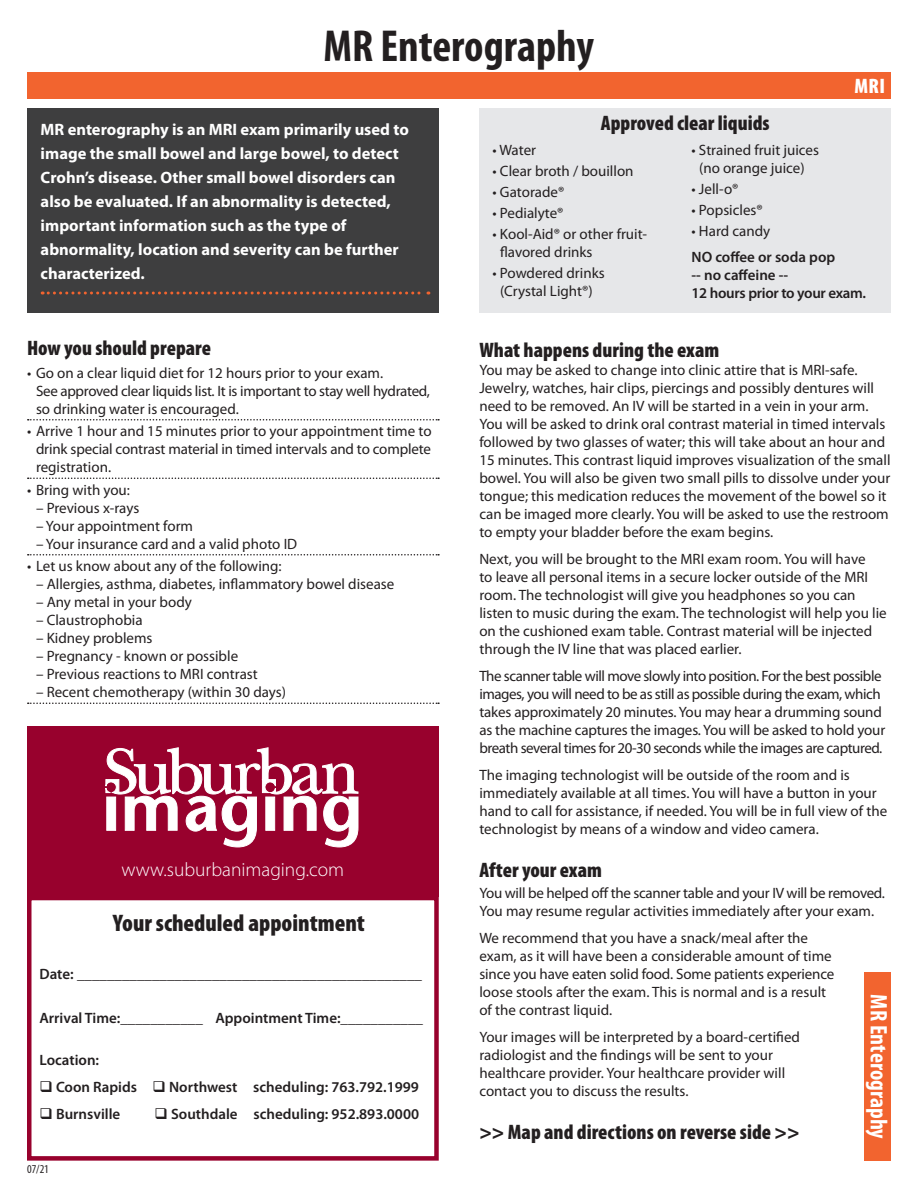
<style>
.page{position:relative;width:918px;height:1188px;background:#fff}
.page>*{position:absolute;margin:0;border:0;box-sizing:border-box;transform-origin:0 0}
.t1{font:700 condensed 45px "Myriad Pro";color:#231f20}
.t2{font:900 condensed 24px "Myriad Pro";color:#231f20}
.t3{font:700 condensed 24px "Myriad Pro";color:#fff}
.t4{font:900 condensed 21px "Myriad Pro";color:#231f20}
.t5{font:900 condensed 21px "Myriad Pro";color:#fff}
.t6{font:300 19.5px "Myriad Pro";color:#fff}
.t7{font:700 16.5px/24px "Myriad Pro";color:#fff}
.t8{font:15px/18px "Myriad Pro";color:#231f20}
.t9{font:15px/18px "Myriad Pro";letter-spacing:-.03em;color:#231f20}
.t10{font:600 15px/18px "Myriad Pro";color:#231f20}
.t11{font:condensed 12px "Myriad Pro";color:#231f20}
</style>
<div class="page">
<svg style="left:28px;top:419px;width:411px;height:2px"></svg>
<svg style="left:28px;top:478px;width:411px;height:1px"></svg>
<svg style="left:28px;top:554px;width:411px;height:2px"></svg>
<svg style="left:28px;top:703px;width:411px;height:1px"></svg>
<div style="left:479px;top:108px;width:412px;height:204px;background:#e6e7e9"></div>
<div style="left:27px;top:108px;width:412px;height:204px;background:#3e3e3f"></div>
<div style="left:27px;top:72px;width:864px;height:27px;background:#f2642f"></div>
<svg style="left:42px;top:292px;width:387px;height:3px"></svg>
<div style="left:27px;top:896px;width:412px;height:265px;border:4px solid #98012d"></div>
<div style="left:27px;top:727px;width:412px;height:170px;background:#98012d"></div>
<svg style="left:106px;top:747px;width:252px;height:100px"></svg>
<div style="left:864px;top:972px;width:27px;height:189px;background:#f2642f"></div>
<h1 class="t1" style="left:323px;top:18px;width:272px">MR Enterography</h1>
<h3 class="t5" style="left:854px;top:73px;width:32px">MRI</h3>
<p class="t7" style="left:41px;top:117px;width:370px">MR enterography is an MRI exam primarily used to image the small bowel and large bowel, to detect Crohn’s disease. Other small bowel disorders can also be evaluated. If an abnormality is detected, important information such as the type of abnormality, location and severity can be further characterized.</p>
<h3 class="t4" style="left:27px;top:335px;width:186px">How you should prepare</h3>
<p class="t8" style="left:36px;top:363px;width:396px;text-indent:-9px">• Go on a clear liquid diet for 12 hours prior to your exam.<br>See approved clear liquids list. It is important to stay well hydrated, so drinking water is encouraged.</p>
<p class="t8" style="left:36px;top:422px;width:397px;text-align:justify;text-indent:-9px">• Arrive 1 hour and 15 minutes prior to your appointment time to drink special contrast material in timed intervals and to complete registration.</p>
<p class="t8" style="left:27px;top:480px;width:105px">• Bring with you:</p>
<p class="t8" style="left:36px;top:498px;width:105px">– Previous x-rays</p>
<p class="t8" style="left:36px;top:516px;width:159px">– Your appointment form</p>
<p class="t8" style="left:36px;top:534px;width:263px">– Your insurance card and a valid photo ID</p>
<p class="t8" style="left:27px;top:557px;width:256px">• Let us know about any of the following:</p>
<p class="t8" style="left:36px;top:575px;width:360px">– Allergies, asthma, diabetes, inflammatory bowel disease</p>
<p class="t8" style="left:36px;top:593px;width:157px">– Any metal in your body</p>
<p class="t8" style="left:36px;top:611px;width:108px">– Claustrophobia</p>
<p class="t8" style="left:36px;top:629px;width:118px">– Kidney problems</p>
<p class="t8" style="left:36px;top:647px;width:204px">– Pregnancy - known or possible</p>
<p class="t8" style="left:36px;top:665px;width:223px">– Previous reactions to MRI contrast</p>
<p class="t8" style="left:36px;top:683px;width:252px">– Recent chemotherapy (within 30 days)</p>
<h3 class="t6" style="left:122px;top:857px;width:224px">www.suburbanimaging.com</h3>
<h2 class="t2" style="left:113px;top:908px;width:253px">Your scheduled appointment</h2>
<p class="t10" style="left:40px;top:965px;width:384px">Date: ______________________________________________</p>
<p class="t10" style="left:40px;top:1008px;width:385px">Arrival Time:___________ Appointment Time:___________</p>
<p class="t10" style="left:40px;top:1050px;width:61px">Location:</p>
<p class="t10" style="left:40px;top:1077px;width:381px">❑ Coon Rapids ❑ Northwest scheduling: 763.792.1999</p>
<p class="t10" style="left:40px;top:1104px;width:82px">❑ Burnsville</p>
<p class="t10" style="left:154px;top:1104px;width:266px">❑ Southdale scheduling: 952.893.0000</p>
<p class="t11" style="left:27px;top:1162px;width:23px">07/21</p>
<h3 class="t4" style="left:601px;top:109px;width:170px">Approved clear liquids</h3>
<p class="t8" style="left:493px;top:141px;width:45px">• Water</p>
<p class="t8" style="left:493px;top:162px;width:142px">• Clear broth / bouillon</p>
<p class="t8" style="left:493px;top:183px;width:73px">• Gatorade®</p>
<p class="t8" style="left:493px;top:204px;width:73px">• Pedialyte®</p>
<p class="t8" style="left:500px;top:225px;width:149px;text-indent:-8px">• Kool-Aid® or other fruit&shy;flavored drinks</p>
<p class="t8" style="left:493px;top:264px;width:114px;text-align:center">• Powdered drinks (Crystal Light®)</p>
<p class="t8" style="left:692px;top:141px;width:129px;text-align:center">• Strained fruit juices (no orange juice)</p>
<p class="t8" style="left:692px;top:180px;width:48px">• Jell-o®</p>
<p class="t8" style="left:692px;top:201px;width:73px">• Popsicles®</p>
<p class="t8" style="left:692px;top:222px;width:80px">• Hard candy</p>
<p class="t10" style="left:692px;top:248px;width:176px">NO coffee or soda pop<br>-- no caffeine --<br>12 hours prior to your exam.</p>
<h3 class="t4" style="left:479px;top:337px;width:241px">What happens during the exam</h3>
<p class="t8" style="left:479px;top:361px;width:413px">You may be asked to change into clinic attire that is MRI-safe.<br>Jewelry, watches, hair clips, piercings and possibly dentures will need to be removed. An IV will be started in a vein in your arm.<br>You will be asked to drink oral contrast material in timed intervals followed by two glasses of water; this will take about an hour and 15 minutes. This contrast liquid improves visualization of the small bowel. You will also be given two small pills to dissolve under your tongue; this medication reduces the movement of the bowel so it can be imaged more clearly. You will be asked to use the restroom to empty your bladder before the exam begins.</p>
<p class="t8" style="left:479px;top:550px;width:409px">Next, you will be brought to the MRI exam room. You will have<br>to leave all personal items in a secure locker outside of the MRI room. The technologist will give you headphones so you can listen to music during the exam. The technologist will help you lie on the cushioned exam table. Contrast material will be injected through the IV line that was placed earlier.</p>
<p class="t9" style="left:479px;top:667px;width:407px">The scanner table will move slowly into position. For the best possible images, you will need to be as still as possible during the exam, which takes approximately 20 minutes. You may hear a drumming sound as the machine captures the images. You will be asked to hold your breath several times for 20-30 seconds while the images are captured.</p>
<p class="t8" style="left:479px;top:766px;width:409px">The imaging technologist will be outside of the room and is immediately available at all times. You will have a button in your hand to call for assistance, if needed. You will be in full view of the technologist by means of a window and video camera.</p>
<h3 class="t4" style="left:479px;top:857px;width:124px">After your exam</h3>
<p class="t8" style="left:479px;top:884px;width:407px">You will be helped off the scanner table and your IV will be removed.<br>You may resume regular activities immediately after your exam.</p>
<p class="t8" style="left:479px;top:929px;width:357px">We recommend that you have a snack/meal after the exam, as it will have been a considerable amount of time since you have eaten solid food. Some patients experience loose stools after the exam. This is normal and is a result of the contrast liquid.</p>
<p class="t8" style="left:479px;top:1028px;width:322px">Your images will be interpreted by a board-certified radiologist and the findings will be sent to your healthcare provider. Your healthcare provider will contact you to discuss the results.</p>
<h3 class="t4" style="left:479px;top:1119px;width:322px">&gt;&gt; Map and directions on reverse side &gt;&gt;</h3>
<h2 class="t3" style="left:894px;top:994px;width:146px;rotate:90deg">MR Enterography</h2>
</div>
